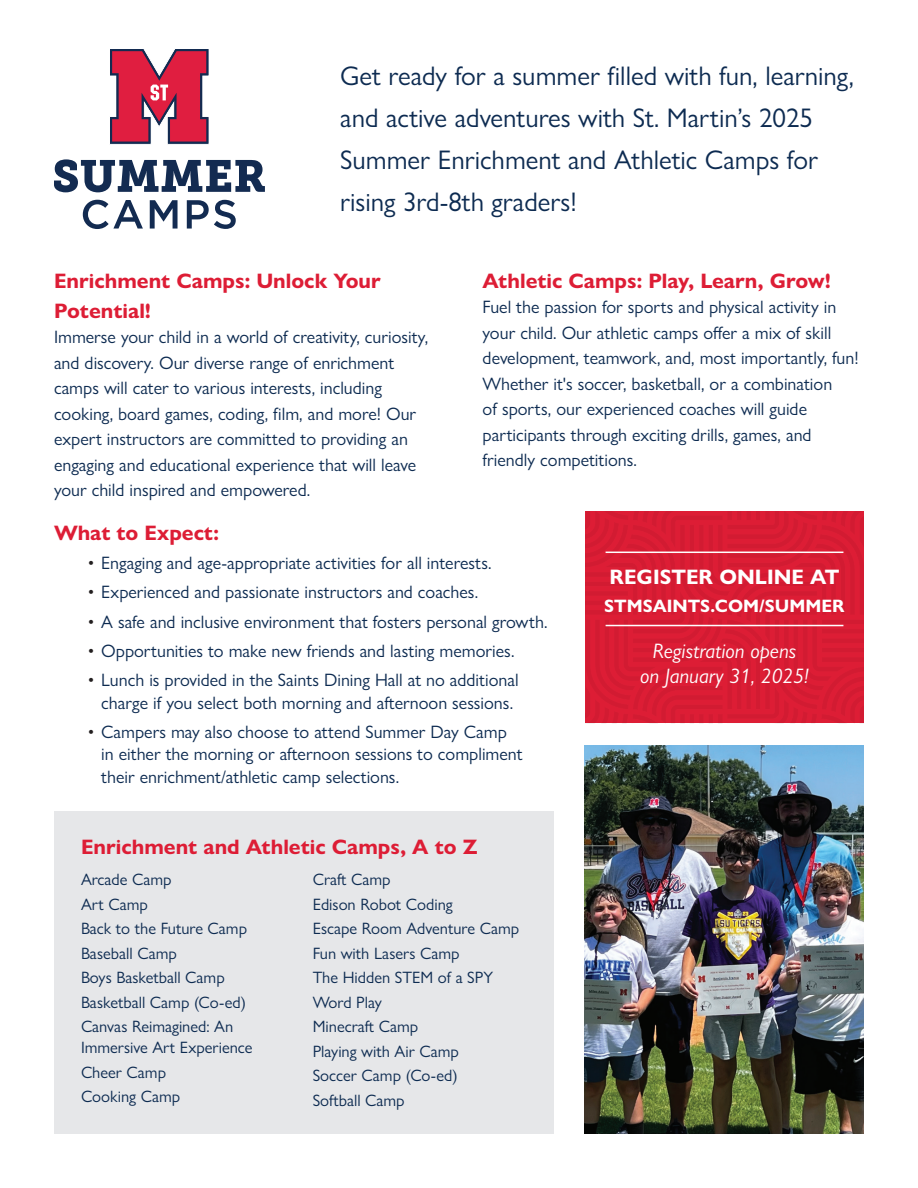
<style>
.page{position:relative;width:918px;height:1188px;background:#fff}
.page>*{position:absolute;margin:0;border:0;box-sizing:border-box;transform-origin:0 0}
.t1{font:27px/42px "Gill Sans Nova";color:#0d2b51}
.t2{font:700 21px/30px "Gill Sans Nova";color:#dd1d35}
.t3{font:italic 21px/25.2px "Gill Sans Nova";color:#fff;text-align:center}
.t4{font:700 21px "Gill Sans Nova";color:#fff}
.t5{font:18px/25.5px "Gill Sans Nova";color:#0d2b51}
.t6{font:700 18px "Gill Sans Nova";color:#fff}
.t7{font:16.5px/24.5px "Gill Sans Nova";color:#0d2b51}
.s1{color:#231f20}
</style>
<div class="page">
<svg style="left:110px;top:49px;width:99px;height:96px"></svg>
<svg style="left:54px;top:159px;width:211px;height:33px"></svg>
<svg style="left:83px;top:200px;width:60px;height:29px"></svg>
<svg style="left:150px;top:200px;width:28px;height:29px"></svg>
<svg style="left:187px;top:200px;width:49px;height:29px"></svg>
<img style="left:584px;top:745px;width:280px;height:389px">
<div style="left:54px;top:812px;width:500px;height:322px;background:#e6e7e9"></div>
<img style="left:585px;top:511px;width:279px;height:212px">
<hr style="left:606px;top:625px;width:237px;height:1px;background:#fff">
<hr style="left:606px;top:552px;width:237px;height:1px;background:#fff">
<h1 class="t1" style="left:340px;top:55px;width:515px">Get ready for a summer filled with fun, learning, and active adventures with St. Martin’s 2025<br>Summer Enrichment and Athletic Camps for rising 3rd-8th graders!</h1>
<p class="t2" style="left:54px;top:266px;width:328px">Enrichment Camps: Unlock Your<br>Potential!</p>
<p class="t5" style="left:54px;top:324px;width:376px">Immerse your child in a world of creativity, curiosity, and discovery. Our diverse range of enrichment camps will cater to various interests, including cooking, board games, coding, film, and more! Our expert instructors are committed to providing an engaging and educational experience that will leave your child inspired and empowered.</p>
<p class="t2" style="left:483px;top:266px;width:350px">Athletic Camps: Play, Learn, Grow!</p>
<p class="t5" style="left:483px;top:294px;width:378px">Fuel the passion for sports and physical activity in your child. Our athletic camps offer a mix of skill development, teamwork, and, most importantly, fun!<br>Whether it's soccer, basketball, or a combination<br>of sports, our experienced coaches will guide participants through exciting drills, games, and friendly competitions.</p>
<p class="t2" style="left:54px;top:518px;width:166px">What to Expect:</p>
<p class="t5" style="left:88px;top:550px;width:405px"><span class="s1">•</span> Engaging and age-appropriate activities for all interests.</p>
<p class="t5" style="left:88px;top:579px;width:392px"><span class="s1">•</span> Experienced and passionate instructors and coaches.</p>
<p class="t5" style="left:88px;top:609px;width:461px"><span class="s1">•</span> A safe and inclusive environment that fosters personal growth.</p>
<p class="t5" style="left:88px;top:638px;width:428px"><span class="s1">•</span> Opportunities to make new friends and lasting memories.</p>
<p class="t5" style="left:88px;top:669px;width:432px;line-height:22.5px;text-align:center"><span class="s1">•</span> Lunch is provided in the Saints Dining Hall at no additional charge if you select both morning and afternoon sessions.</p>
<p class="t5" style="left:101px;top:720px;width:423px;line-height:22.5px;text-indent:-14px"><span class="s1">•</span> Campers may also choose to attend Summer Day Camp in either the morning or afternoon sessions to compliment their enrichment/athletic camp selections.</p>
<p class="t2" style="left:81px;top:832px;width:398px">Enrichment and Athletic Camps, A to Z</p>
<p class="t7" style="left:81px;top:867px;width:168px">Arcade Camp<br>Art Camp<br>Back to the Future Camp<br>Baseball Camp<br>Boys Basketball Camp<br>Basketball Camp (Co-ed)<br>Canvas Reimagined: An</p>
<p class="t7" style="left:81px;top:1035px;width:173px">Immersive Art Experience<br>Cheer Camp<br>Cooking Camp</p>
<p class="t7" style="left:313px;top:867px;width:208px">Craft Camp<br>Edison Robot Coding<br>Escape Room Adventure Camp<br>Fun with Lasers Camp<br>The Hidden STEM of a SPY<br>Word Play<br>Minecraft Camp<br>Playing with Air Camp<br>Soccer Camp (Co-ed)<br>Softball Camp</p>
<p class="t4" style="left:609px;top:564px;width:232px">REGISTER ONLINE AT</p>
<p class="t6" style="left:604px;top:595px;width:242px">STMSAINTS.COM/SUMMER</p>
<p class="t3" style="left:640px;top:637px;width:170px">Registration opens<br>on January 31, 2025!</p>
</div>
